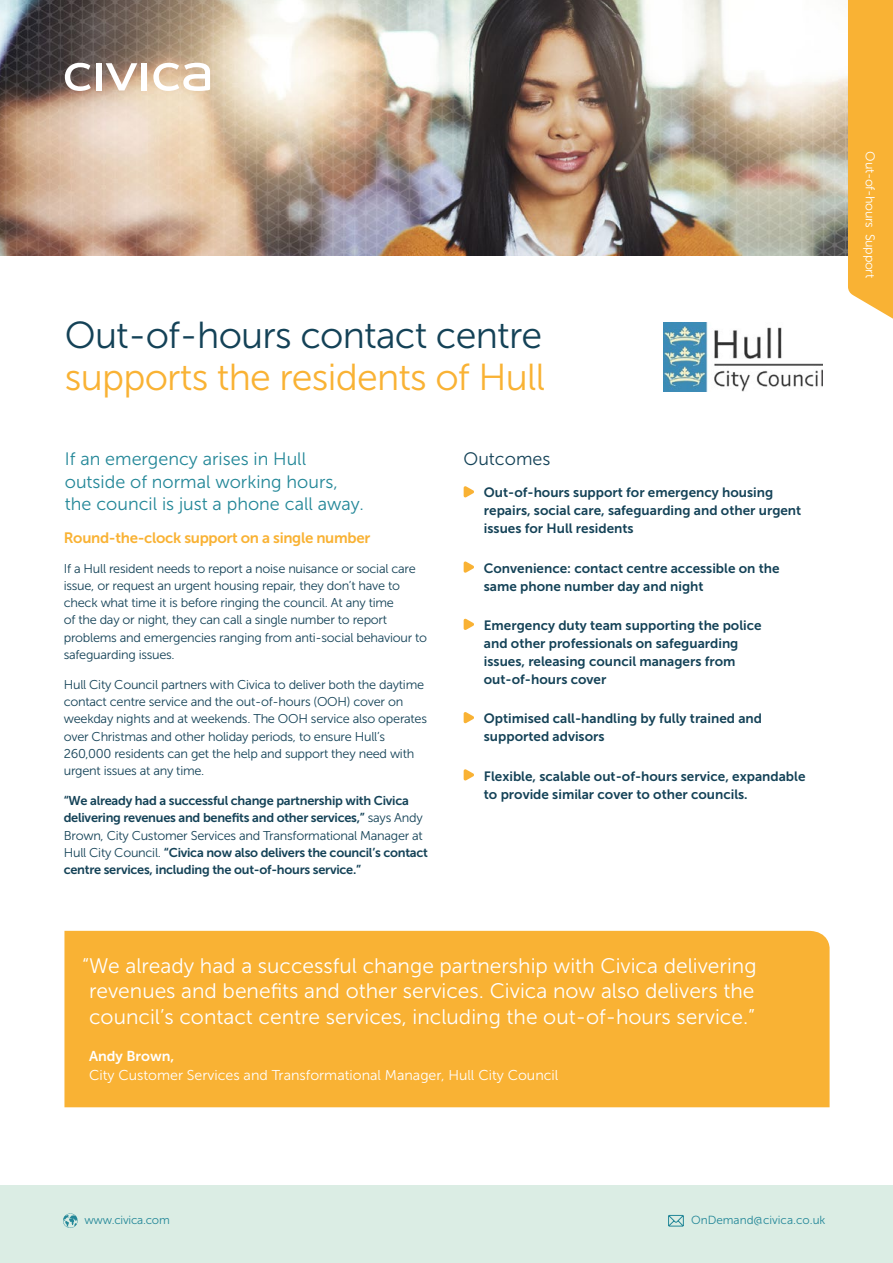
<style>
.page{position:relative;width:893px;height:1263px;background:#fff}
.page>*{position:absolute;margin:0;border:0;box-sizing:border-box;transform-origin:0 0}
.t1{font:37.5px "Museo Sans 300";letter-spacing:-.02em;color:#f9b234}
.t2{font:37.5px "Museo Sans 300";letter-spacing:-.02em;color:#144257}
.t3{font:21px/25.5px "Museo Sans 300";color:#fff;text-align:center}
.t4{font:18px/22.5px "Museo Sans 300";color:#238798}
.t5{font:18px "Museo Sans 300";color:#144257}
.t6{font:15px "Museo Sans 700";letter-spacing:-.02em;color:#f9b234}
.t7{font:14.25px "Museo Sans 300";color:#fff}
.t8{font:14.25px "Museo Sans 700";color:#fff}
.t9{font:13.5px/18px "Museo Sans 700";color:#144257}
.t10{font:12.75px/17.2px "Museo Sans 300";letter-spacing:-.02em;color:#144257}
.t11{font:12.75px/17.2px "Museo Sans 700";letter-spacing:-.02em;color:#144257}
.t12{font:12.75px "Museo Sans 300";letter-spacing:-.025em;color:#fff}
.t13{font:11.7px "Museo Sans 300";color:#238798}
.t14{font:11.7px "Museo Sans 300";letter-spacing:-.02em;color:#238798}
.s1{font-family:"Museo Sans 300"}
</style>
<div class="page">
<div style="left:0;top:1185px;width:893px;height:78px;background:#dbede4"></div>
<img style="left:0;top:0;width:848px;height:255px">
<div style="left:848px;top:0;width:45px;height:319px;background:#f9b234"></div>
<svg style="left:65px;top:63px;width:26px;height:28px"></svg>
<div style="left:142px;top:63px;width:5px;height:27px;background:#fff"></div>
<div style="left:96px;top:63px;width:6px;height:27px;background:#fff"></div>
<svg style="left:106px;top:63px;width:31px;height:27px"></svg>
<svg style="left:153px;top:63px;width:57px;height:28px"></svg>
<div style="left:64px;top:931px;width:766px;height:176px;background:#f9b234"></div>
<svg style="left:464px;top:486px;width:10px;height:12px"></svg>
<svg style="left:464px;top:561px;width:10px;height:12px"></svg>
<svg style="left:464px;top:618px;width:10px;height:12px"></svg>
<svg style="left:464px;top:712px;width:10px;height:12px"></svg>
<svg style="left:464px;top:769px;width:10px;height:12px"></svg>
<svg style="left:63px;top:1213px;width:15px;height:15px"></svg>
<svg style="left:668px;top:1215px;width:16px;height:11px"></svg>
<img style="left:663px;top:323px;width:160px;height:68px">
<h1 class="t2" style="left:65px;top:315px;width:479px">Out-of-hours contact centre</h1>
<h1 class="t1" style="left:65px;top:357px;width:482px">supports the residents of Hull</h1>
<h3 class="t4" style="left:65px;top:448px;width:301px">If an emergency arises in Hull outside of normal working hours, the council is just a phone call away.</h3>
<p class="t6" style="left:64px;top:529px;width:308px">Round-the-clock support on a single number</p>
<p class="t10" style="left:64px;top:560px;width:365px">If a Hull resident needs to report a noise nuisance or social care issue, or request an urgent housing repair, they don’t have to check what time it is before ringing the council. At any time<br>of the day or night, they can call a single number to report problems and emergencies ranging from anti-social behaviour to safeguarding issues.</p>
<p class="t10" style="left:64px;top:676px;width:365px">Hull City Council partners with Civica to deliver both the daytime contact centre service and the out-of-hours (OOH) cover on weekday nights and at weekends. The OOH service also operates over Christmas and other holiday periods, to ensure Hull’s 260,000 residents can get the help and support they need with urgent issues at any time.</p>
<p class="t11" style="left:64px;top:792px;width:360px">“We already had a successful change partnership with Civica delivering revenues and benefits and other services,” <span class="s1">says Andy</span></p>
<p class="t10" style="left:64px;top:827px;width:361px">Brown, City Customer Services and Transformational Manager at</p>
<p class="t11" style="left:64px;top:844px;width:366px"><span class="s1">Hull City Council.</span> “Civica now also delivers the council’s contact centre services, including the out-of-hours service.”</p>
<h3 class="t5" style="left:463px;top:449px;width:88px">Outcomes</h3>
<p class="t9" style="left:484px;top:484px;width:319px">Out-of-hours support for emergency housing repairs, social care, safeguarding and other urgent issues for Hull residents</p>
<p class="t9" style="left:484px;top:559px;width:297px">Convenience: contact centre accessible on the same phone number day and night</p>
<p class="t9" style="left:484px;top:616px;width:279px">Emergency duty team supporting the police and other professionals on safeguarding issues, releasing council managers from out-of-hours cover</p>
<p class="t9" style="left:484px;top:709px;width:280px">Optimised call-handling by fully trained and supported advisors</p>
<p class="t9" style="left:484px;top:767px;width:323px">Flexible, scalable out-of-hours service, expandable to provide similar cover to other councils.</p>
<h2 class="t3" style="left:82px;top:953px;width:676px">“We already had a successful change partnership with Civica delivering revenues and benefits and other services. Civica now also delivers the council’s contact centre services, including the out-of-hours service.”</h2>
<p class="t8" style="left:89px;top:1048px;width:87px">Andy Brown,</p>
<p class="t7" style="left:89px;top:1067px;width:471px">City Customer Services and Transformational Manager, Hull City Council</p>
<p class="t12" style="left:877px;top:151px;width:128px;rotate:90deg">Out-of-hours Support</p>
<p class="t14" style="left:84px;top:1213px;width:87px">www.civica.com</p>
<p class="t13" style="left:691px;top:1214px;width:136px">OnDemand@civica.co.uk</p>
</div>
